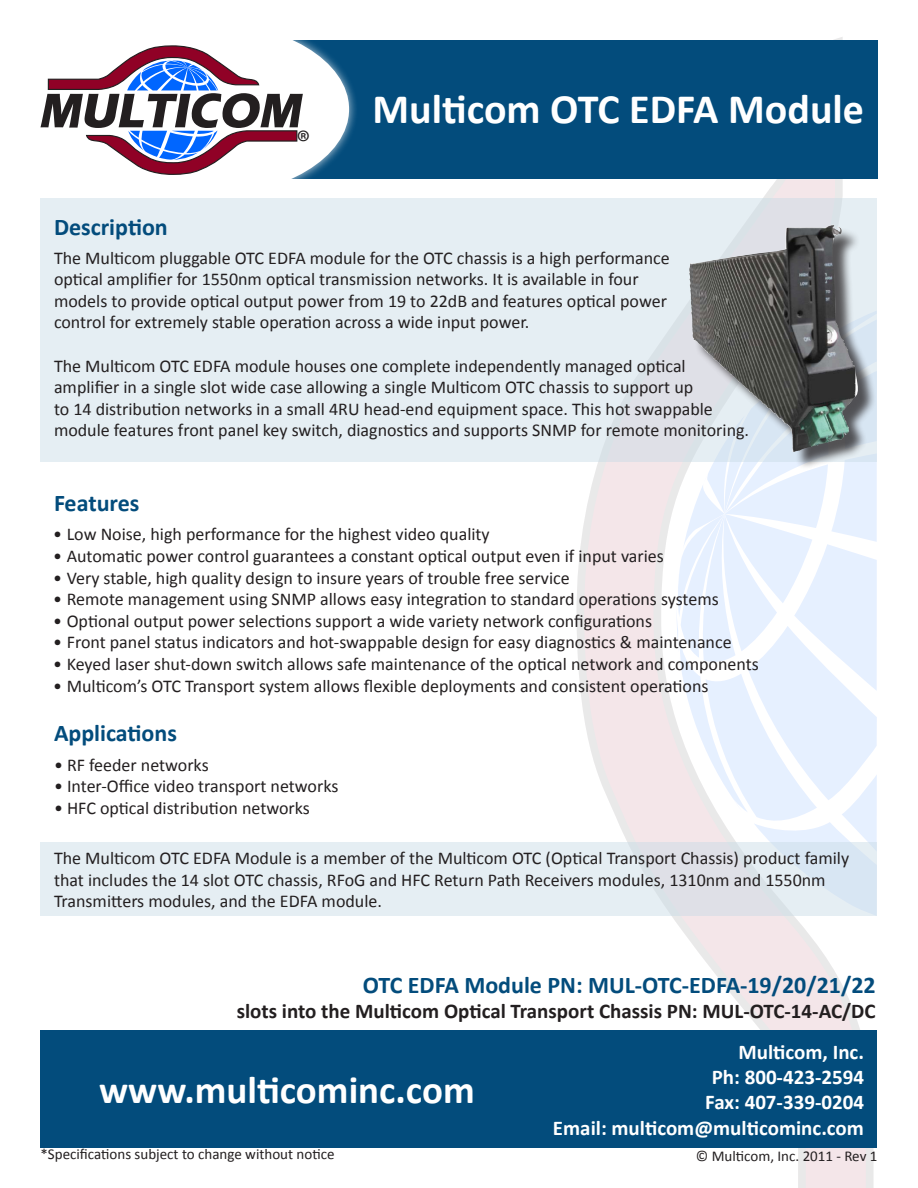
<style>
.page{position:relative;width:918px;height:1188px;background:#fff}
.page>*{position:absolute;margin:0;border:0;box-sizing:border-box;transform-origin:0 0}
.t1{font:700 42px "Calibri";color:#fff}
.t2{font:700 39px "Calibri";color:#fff}
.t3{font:33px "Myriad Pro";color:#231f20}
.t4{font:700 24px "Calibri";color:#034c7c}
.t5{font:700 21px/25.2px "Calibri";color:#fff;text-align:right}
.t6{font:700 21px "Calibri";color:#231f20}
.t7{font:18px/21.6px "Calibri";color:#231f20}
.t8{font:15px "Calibri";color:#231f20}
</style>
<div class="page">
<svg style="left:579px;top:37px;width:298px;height:1151px"></svg>
<svg style="left:676px;top:462px;width:201px;height:380px"></svg>
<div style="left:40px;top:1030px;width:838px;height:118px;background:#034c7c"></div>
<div style="left:279px;top:40px;width:599px;height:138px;background:#034c7c"></div>
<div style="left:48px;top:12px;width:310px;height:194px;background:#fff;opacity:.75"></div>
<div style="left:58px;top:22px;width:291px;height:175px;background:#fff;border-radius:50%"></div>
<svg style="left:40px;top:45px;width:263px;height:130px"></svg>
<div style="left:40px;top:198px;width:838px;height:264px;background:#e5eef3"></div>
<div style="left:692px;top:228px;width:184px;height:242px;background:#231f20;opacity:.75"></div>
<img style="left:689px;top:225px;width:174px;height:227px">
<div style="left:40px;top:842px;width:838px;height:74px;background:linear-gradient(to right,#e7f0f4,#dfe7ee)"></div>
<p class="t4" style="left:54px;top:211px;width:115px">Description</p>
<p class="t3" style="left:297px;top:122px;width:15px">®</p>
<p class="t1" style="left:373px;top:82px;width:493px">Multicom OTC EDFA Module</p>
<p class="t7" style="left:54px;top:247px;width:617px">The Multicom pluggable OTC EDFA module for the OTC chassis is a high performance optical amplifier for 1550nm optical transmission networks. It is available in four models to provide optical output power from 19 to 22dB and features optical power control for extremely stable operation across a wide input power.</p>
<p class="t7" style="left:54px;top:355px;width:697px">The Multicom OTC EDFA module houses one complete independently managed optical amplifier in a single slot wide case allowing a single Multicom OTC chassis to support up<br>to 14 distribution networks in a small 4RU head-end equipment space. This hot swappable module features front panel key switch, diagnostics and supports SNMP for remote monitoring.</p>
<p class="t4" style="left:54px;top:488px;width:87px">Features</p>
<p class="t7" style="left:53px;top:524px;width:438px">• Low Noise, high performance for the highest video quality</p>
<p class="t7" style="left:53px;top:545px;width:612px">• Automatic power control guarantees a constant optical output even if input varies</p>
<p class="t7" style="left:53px;top:567px;width:518px">• Very stable, high quality design to insure years of trouble free service</p>
<p class="t7" style="left:53px;top:589px;width:667px">• Remote management using SNMP allows easy integration to standard operations systems</p>
<p class="t7" style="left:53px;top:610px;width:600px">• Optional output power selections support a wide variety network configurations</p>
<p class="t7" style="left:53px;top:632px;width:680px">• Front panel status indicators and hot-swappable design for easy diagnostics &amp; maintenance</p>
<p class="t7" style="left:53px;top:653px;width:707px">• Keyed laser shut-down switch allows safe maintenance of the optical network and components</p>
<p class="t7" style="left:53px;top:675px;width:657px">• Multicom’s OTC Transport system allows flexible deployments and consistent operations</p>
<p class="t4" style="left:54px;top:717px;width:125px">Applications</p>
<p class="t7" style="left:54px;top:754px;width:156px">• RF feeder networks</p>
<p class="t7" style="left:54px;top:776px;width:286px">• Inter-Office video transport networks</p>
<p class="t7" style="left:54px;top:797px;width:257px">• HFC optical distribution networks</p>
<p class="t7" style="left:54px;top:847px;width:797px">The Multicom OTC EDFA Module is a member of the Multicom OTC (Optical Transport Chassis) product family that includes the 14 slot OTC chassis, RFoG and HFC Return Path Receivers modules, 1310nm and 1550nm<br>Transmitters modules, and the EDFA module.</p>
<p class="t4" style="left:363px;top:970px;width:514px">OTC EDFA Module PN: MUL-OTC-EDFA-19/20/21/22</p>
<p class="t6" style="left:237px;top:998px;width:640px">slots into the Multicom Optical Transport Chassis PN: MUL-OTC-14-AC/DC</p>
<h2 class="t2" style="left:99px;top:1066px;width:377px">www.multicominc.com</h2>
<p class="t8" style="left:40px;top:1144px;width:296px">*Specifications subject to change without notice</p>
<p class="t5" style="left:553px;top:1039px;width:313px">Multicom, Inc.<br>Ph: 800-423-2594<br>Fax: 407-339-0204<br>Email: multicom@multicominc.com</p>
<p class="t8" style="left:696px;top:1147px;width:183px">© Multicom, Inc. 2011 - Rev 1</p>
</div>
